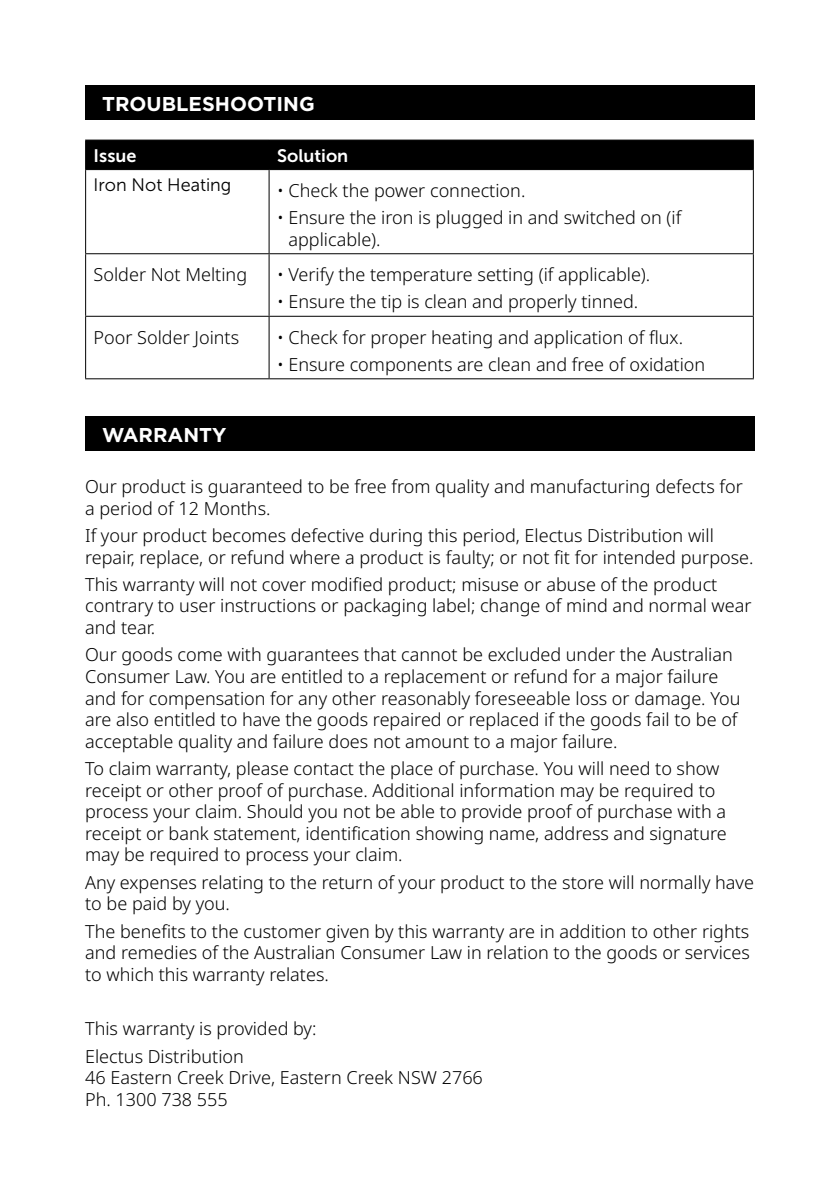
<style>
.page{position:relative;width:840px;height:1191px;background:#fff}
.page>*{position:absolute;margin:0;border:0;box-sizing:border-box;transform-origin:0 0}
.t1{font:700 20px "Gotham HTF";color:#fff}
.t2{font:300 18px/21.6px "Noto Sans";color:#000}
.t3{font:18px "Museo Sans 300";color:#000}
.t4{font:18px "Museo Sans 700";color:#fff}
</style>
<div class="page">
<div style="left:85px;top:416px;width:669px;height:35px;background:#000"></div>
<div style="left:85px;top:85px;width:669px;height:35px;background:#000"></div>
<div style="left:85px;top:140px;width:668px;height:29px;background:#000"></div>
<hr style="left:85px;top:169px;width:184px;height:1px;background:#000">
<hr style="left:85px;top:170px;width:1px;height:83px;background:#000">
<hr style="left:269px;top:169px;width:484px;height:1px;background:#000">
<hr style="left:268px;top:170px;width:1px;height:83px;background:#000">
<hr style="left:752px;top:170px;width:1px;height:83px;background:#000">
<hr style="left:85px;top:253px;width:184px;height:1px;background:#000">
<hr style="left:85px;top:254px;width:1px;height:62px;background:#000">
<hr style="left:269px;top:253px;width:484px;height:1px;background:#000">
<hr style="left:268px;top:254px;width:1px;height:62px;background:#000">
<hr style="left:752px;top:254px;width:1px;height:62px;background:#000">
<hr style="left:85px;top:316px;width:184px;height:1px;background:#000">
<hr style="left:85px;top:317px;width:1px;height:61px;background:#000">
<hr style="left:269px;top:316px;width:484px;height:1px;background:#000">
<hr style="left:268px;top:317px;width:1px;height:61px;background:#000">
<hr style="left:752px;top:317px;width:1px;height:61px;background:#000">
<hr style="left:85px;top:378px;width:184px;height:1px;background:#000">
<hr style="left:269px;top:378px;width:484px;height:1px;background:#000">
<p class="t1" style="left:102px;top:92px;width:214px">TROUBLESHOOTING</p>
<p class="t4" style="left:94px;top:145px;width:44px">Issue</p>
<p class="t4" style="left:277px;top:145px;width:73px">Solution</p>
<p class="t3" style="left:94px;top:175px;width:139px">Iron Not Heating</p>
<p class="t2" style="left:277px;top:180px;width:250px">• Check the power connection.</p>
<p class="t2" style="left:288px;top:207px;width:394px;text-indent:-11px">• Ensure the iron is plugged in and switched on (if applicable).</p>
<p class="t2" style="left:94px;top:264px;width:155px">Solder Not Melting</p>
<p class="t2" style="left:277px;top:264px;width:374px">• Verify the temperature setting (if applicable).</p>
<p class="t2" style="left:277px;top:291px;width:362px">• Ensure the tip is clean and properly tinned.</p>
<p class="t2" style="left:94px;top:327px;width:147px">Poor Solder Joints</p>
<p class="t2" style="left:277px;top:327px;width:407px">• Check for proper heating and application of flux.</p>
<p class="t2" style="left:277px;top:354px;width:429px">• Ensure components are clean and free of oxidation</p>
<p class="t1" style="left:102px;top:423px;width:126px">WARRANTY</p>
<p class="t2" style="left:85px;top:476px;width:658px">Our product is guaranteed to be free from quality and manufacturing defects for a period of 12 Months.</p>
<p class="t2" style="left:85px;top:525px;width:669px">If your product becomes defective during this period, Electus Distribution will repair, replace, or refund where a product is faulty; or not fit for intended purpose.</p>
<p class="t2" style="left:85px;top:574px;width:667px">This warranty will not cover modified product; misuse or abuse of the product contrary to user instructions or packaging label; change of mind and normal wear and tear.</p>
<p class="t2" style="left:85px;top:644px;width:656px">Our goods come with guarantees that cannot be excluded under the Australian Consumer Law. You are entitled to a replacement or refund for a major failure and for compensation for any other reasonably foreseeable loss or damage. You are also entitled to have the goods repaired or replaced if the goods fail to be of acceptable quality and failure does not amount to a major failure.</p>
<p class="t2" style="left:85px;top:758px;width:643px">To claim warranty, please contact the place of purchase. You will need to show receipt or other proof of purchase. Additional information may be required to process your claim. Should you not be able to provide proof of purchase with a receipt or bank statement, identification showing name, address and signature may be required to process your claim.</p>
<p class="t2" style="left:85px;top:872px;width:670px">Any expenses relating to the return of your product to the store will normally have to be paid by you.</p>
<p class="t2" style="left:85px;top:920px;width:666px;text-align:justify">The benefits to the customer given by this warranty are in addition to other rights and remedies of the Australian Consumer Law in relation to the goods or services to which this warranty relates.</p>
<p class="t2" style="left:85px;top:1015px;width:233px;line-height:27.2px">This warranty is provided by:<br>Electus Distribution</p>
<p class="t2" style="left:85px;top:1067px;width:399px">46 Eastern Creek Drive, Eastern Creek NSW 2766<br>Ph. 1300 738 555</p>
</div>
